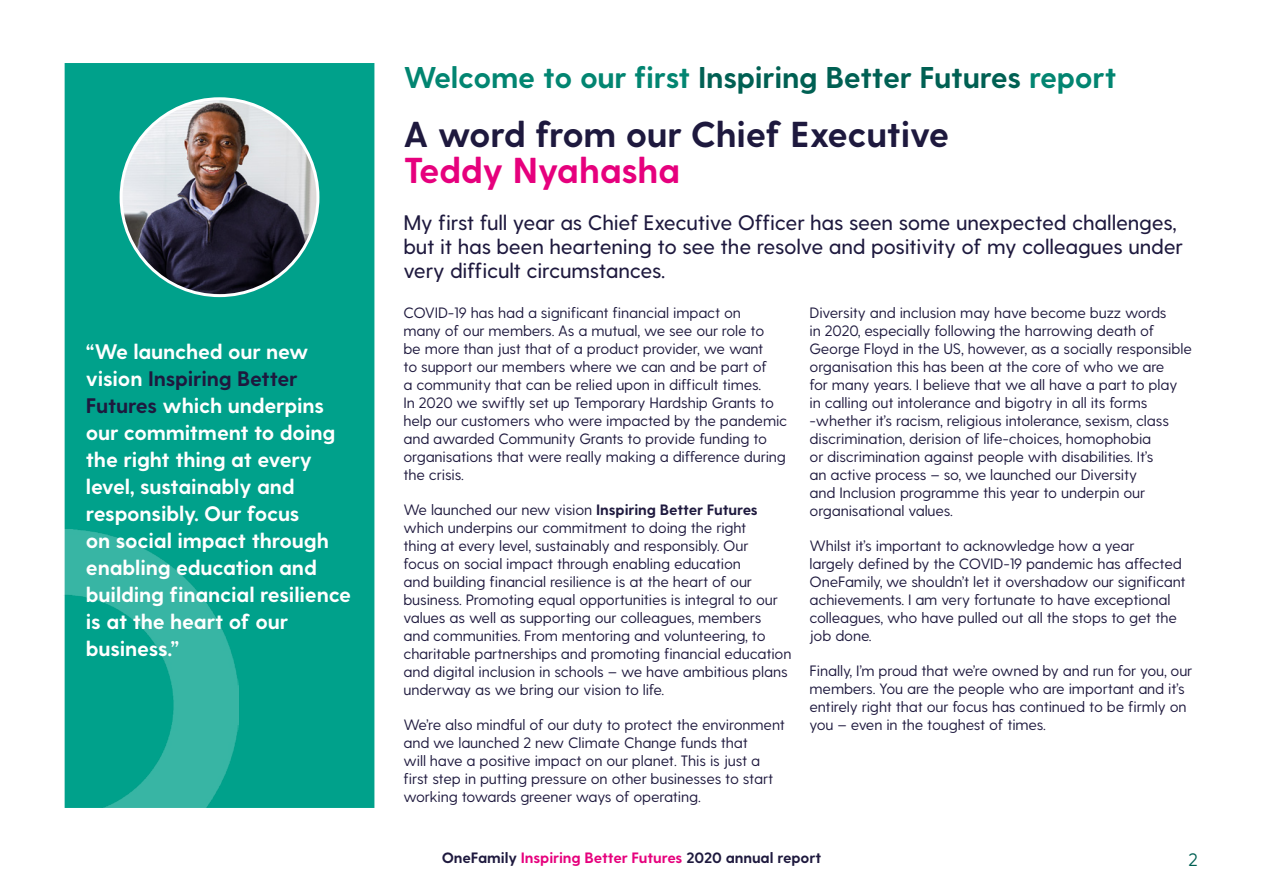
<style>
.page{position:relative;width:1263px;height:893px;background:#fff}
.page>*{position:absolute;margin:0;border:0;box-sizing:border-box;transform-origin:0 0}
.t1{font:700 36px "Greycliff CF";letter-spacing:-.01em;color:#1e193e}
.t2{font:700 36px "Greycliff CF";letter-spacing:-.01em;color:#e6007d}
.t3{font:700 30px "Greycliff CF";letter-spacing:-.01em;color:#028571}
.t4{font:700 21px/27px "Greycliff CF";letter-spacing:-.01em;color:#fff}
.t5{font:500 21px/24px "Greycliff CF";letter-spacing:-.01em;color:#1e193e}
.t6{font:18px "Greycliff CF";color:#006053}
.t7{font:15px/18px "Greycliff CF";letter-spacing:-.01em;color:#1e193e}
.t8{font:700 15px "Greycliff CF";letter-spacing:-.01em;color:#1e193e}
.s1{color:#1e193e}
.s2{color:#006053}
.s3{font-weight:700}
.s4{color:#e6007d}
</style>
<div class="page">
<div style="left:65px;top:63px;width:309px;height:745px;background:#00a18b"></div>
<img style="left:121px;top:99px;width:197px;height:197px;border-radius:98px">
<img style="left:64px;top:529px;width:174px;height:279px">
<p class="t4" style="left:86px;top:339px;width:267px">“We launched our new vision <span class="s1">Inspiring Better<br>Futures</span> which underpins our commitment to doing the right thing at every level, sustainably and responsibly. Our focus<br>on social impact through enabling education and building financial resilience is at the heart of our business.”</p>
<h2 class="t3" style="left:403px;top:59px;width:714px">Welcome to our first <span class="s2">Inspiring Better Futures</span> report</h2>
<h1 class="t1" style="left:403px;top:113px;width:547px">A word from our Chief Executive</h1>
<h1 class="t2" style="left:403px;top:149px;width:278px">Teddy Nyahasha</h1>
<h3 class="t5" style="left:403px;top:211px;width:781px">My first full year as Chief Executive Officer has seen some unexpected challenges, but it has been heartening to see the resolve and positivity of my colleagues under very difficult circumstances.</h3>
<p class="t7" style="left:403px;top:304px;width:385px">COVID-19 has had a significant financial impact on<br>many of our members. As a mutual, we see our role to<br>be more than just that of a product provider, we want<br>to support our members where we can and be part of<br>a community that can be relied upon in difficult times.<br>In 2020 we swiftly set up Temporary Hardship Grants to help our customers who were impacted by the pandemic and awarded Community Grants to provide funding to organisations that were really making a difference during the crisis.</p>
<p class="t7" style="left:403px;top:501px;width:390px">We launched our new vision <span class="s3">Inspiring Better Futures </span>which underpins our commitment to doing the right<br>thing at every level, sustainably and responsibly. Our<br>focus on social impact through enabling education<br>and building financial resilience is at the heart of our business. Promoting equal opportunities is integral to our values as well as supporting our colleagues, members<br>and communities. From mentoring and volunteering, to charitable partnerships and promoting financial education and digital inclusion in schools – we have ambitious plans underway as we bring our vision to life.</p>
<p class="t7" style="left:403px;top:716px;width:383px">We’re also mindful of our duty to protect the environment and we launched 2 new Climate Change funds that<br>will have a positive impact on our planet. This is just a first step in putting pressure on other businesses to start working towards greener ways of operating.</p>
<p class="t7" style="left:809px;top:304px;width:384px">Diversity and inclusion may have become buzz words<br>in 2020, especially following the harrowing death of George Floyd in the US, however, as a socially responsible organisation this has been at the core of who we are<br>for many years. I believe that we all have a part to play in calling out intolerance and bigotry in all its forms -whether it’s racism, religious intolerance, sexism, class discrimination, derision of life-choices, homophobia<br>or discrimination against people with disabilities. It’s<br>an active process – so, we launched our Diversity<br>and Inclusion programme this year to underpin our organisational values.</p>
<p class="t7" style="left:809px;top:537px;width:378px">Whilst it’s important to acknowledge how a year<br>largely defined by the COVID-19 pandemic has affected OneFamily, we shouldn’t let it overshadow our significant achievements. I am very fortunate to have exceptional colleagues, who have pulled out all the stops to get the job done.</p>
<p class="t7" style="left:809px;top:662px;width:384px">Finally, I’m proud that we’re owned by and run for you, our members. You are the people who are important and it’s entirely right that our focus has continued to be firmly on you – even in the toughest of times.</p>
<p class="t8" style="left:442px;top:849px;width:381px">OneFamily <span class="s4">Inspiring Better Futures</span> 2020 annual report</p>
<p class="t6" style="left:1188px;top:849px;width:11px">2</p>
</div>
